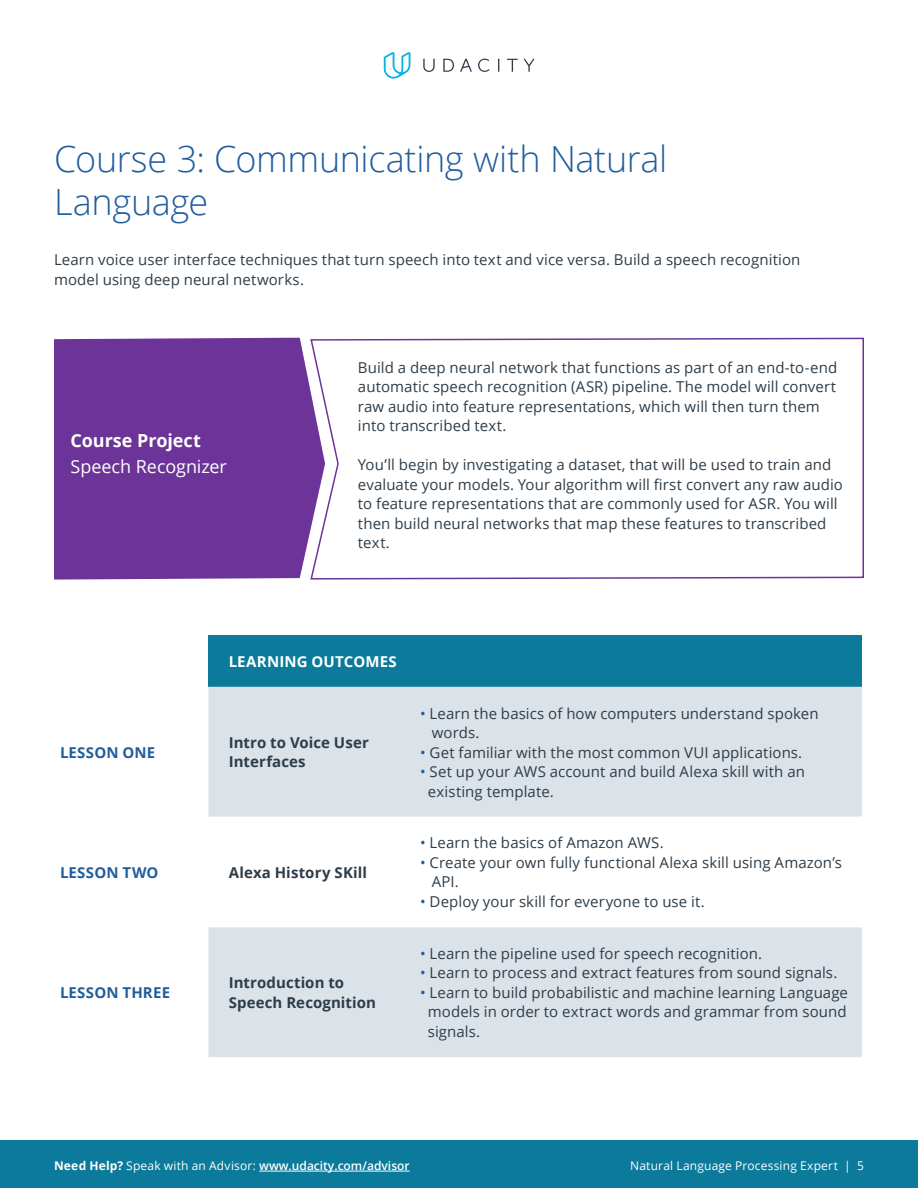
<style>
.page{position:relative;width:918px;height:1188px;background:#fff}
.page>*{position:absolute;margin:0;border:0;box-sizing:border-box;transform-origin:0 0}
.t1{font:300 36px/43.2px "Open Sans";letter-spacing:-.01em;color:#215e9e}
.final_projects{font:18px/25.5px "Open Sans";letter-spacing:-.005em;color:#fff}
.Body_Copy{font:15px/19.5px "Open Sans";letter-spacing:.005em;color:#2e3d49}
.t2{font:700 15px/19.5px "Open Sans";letter-spacing:.005em;color:#2e3d49}
.t3{font:700 15px "Open Sans";letter-spacing:.015em;color:#215e9e}
.t4{font:700 15px "Open Sans";letter-spacing:.005em;color:#fff}
.t5{font:600 12px "Open Sans";color:#fff}
.t6{font:12px "Open Sans";letter-spacing:.015em;color:#fff}
.s1{font-weight:700}
.s2{color:#215e9e}
.s3{font-weight:400}
</style>
<div class="page">
<div style="left:0;top:1140px;width:918px;height:48px;background:#0b7a9b"></div>
<hr style="left:259px;top:1171px;width:151px;height:1px;background:#fff">
<svg style="left:384px;top:52px;width:26px;height:27px"></svg>
<svg style="left:423px;top:59px;width:112px;height:13px"></svg>
<div style="left:208px;top:635px;width:654px;height:52px;background:#0b7a9b"></div>
<div style="left:208px;top:687px;width:654px;height:370px;background:#dbe2e8"></div>
<svg style="left:208px;top:817px;width:654px;height:110px"></svg>
<svg style="left:325px;top:337px;width:539px;height:243px"></svg>
<div style="left:54px;top:338px;width:271px;height:242px;background:#6c3498"></div>
<p class="t1" style="left:54px;top:137px;width:615px">Course 3: Communicating with Natural<br>Language</p>
<p class="Body_Copy" style="left:54px;top:250px;width:748px">Learn voice user interface techniques that turn speech into text and vice versa. Build a speech recognition model using deep neural networks.</p>
<p class="final_projects" style="left:71px;top:428px;width:158px"><span class="s1">Course Project<br></span>Speech Recognizer</p>
<p class="Body_Copy" style="left:358px;top:357px;width:481px">Build a deep neural network that functions as part of an end-to-end automatic speech recognition (ASR) pipeline. The model will convert raw audio into feature representations, which will then turn them into transcribed text.</p>
<p class="Body_Copy" style="left:358px;top:455px;width:486px">You’ll begin by investigating a dataset, that will be used to train and evaluate your models. Your algorithm will first convert any raw audio to feature representations that are commonly used for ASR. You will then build neural networks that map these features to transcribed text.</p>
<p class="t4" style="left:229px;top:650px;width:169px">LEARNING OUTCOMES</p>
<p class="t3" style="left:60px;top:741px;width:97px">LESSON ONE</p>
<p class="t2" style="left:229px;top:732px;width:142px">Intro to Voice User<br>Interfaces</p>
<p class="t3" style="left:60px;top:862px;width:100px">LESSON TWO</p>
<p class="t2" style="left:229px;top:862px;width:140px">Alexa History SKill</p>
<p class="t3" style="left:60px;top:982px;width:112px">LESSON THREE</p>
<p class="t2" style="left:229px;top:973px;width:149px">Introduction to<br>Speech Recognition</p>
<p class="Body_Copy" style="left:420px;top:703px;width:400px"><span class="s2">•</span> Learn the basics of how computers understand spoken</p>
<p class="Body_Copy" style="left:432px;top:722px;width:49px">words.</p>
<p class="Body_Copy" style="left:420px;top:742px;width:384px"><span class="s2">•</span> Get familiar with the most common VUI applications.</p>
<p class="Body_Copy" style="left:420px;top:761px;width:386px"><span class="s2">•</span> Set up your AWS account and build Alexa skill with an</p>
<p class="Body_Copy" style="left:428px;top:781px;width:127px">existing template.</p>
<p class="Body_Copy" style="left:420px;top:833px;width:245px"><span class="s2">•</span> Learn the basics of Amazon AWS.</p>
<p class="Body_Copy" style="left:420px;top:852px;width:423px"><span class="s2">•</span> Create your own fully functional Alexa skill using Amazon’s</p>
<p class="Body_Copy" style="left:432px;top:872px;width:29px">API.</p>
<p class="Body_Copy" style="left:420px;top:891px;width:286px"><span class="s2">•</span> Deploy your skill for everyone to use it.</p>
<p class="Body_Copy" style="left:420px;top:943px;width:344px"><span class="s2">•</span> Learn the pipeline used for speech recognition.</p>
<p class="Body_Copy" style="left:420px;top:963px;width:419px"><span class="s2">•</span> Learn to process and extract features from sound signals.</p>
<p class="Body_Copy" style="left:420px;top:982px;width:429px"><span class="s2">•</span> Learn to build probabilistic and machine learning Language</p>
<p class="Body_Copy" style="left:428px;top:1002px;width:420px">models in order to extract words and grammar from sound</p>
<p class="Body_Copy" style="left:428px;top:1021px;width:54px">signals.</p>
<p class="t5" style="left:54px;top:1158px;width:357px"><span class="s1">Need Help?</span> <span class="s3">Speak with an Advisor:</span> www.udacity.com/advisor</p>
<p class="t6" style="left:630px;top:1158px;width:235px">Natural Language Processing Expert | 5</p>
</div>
